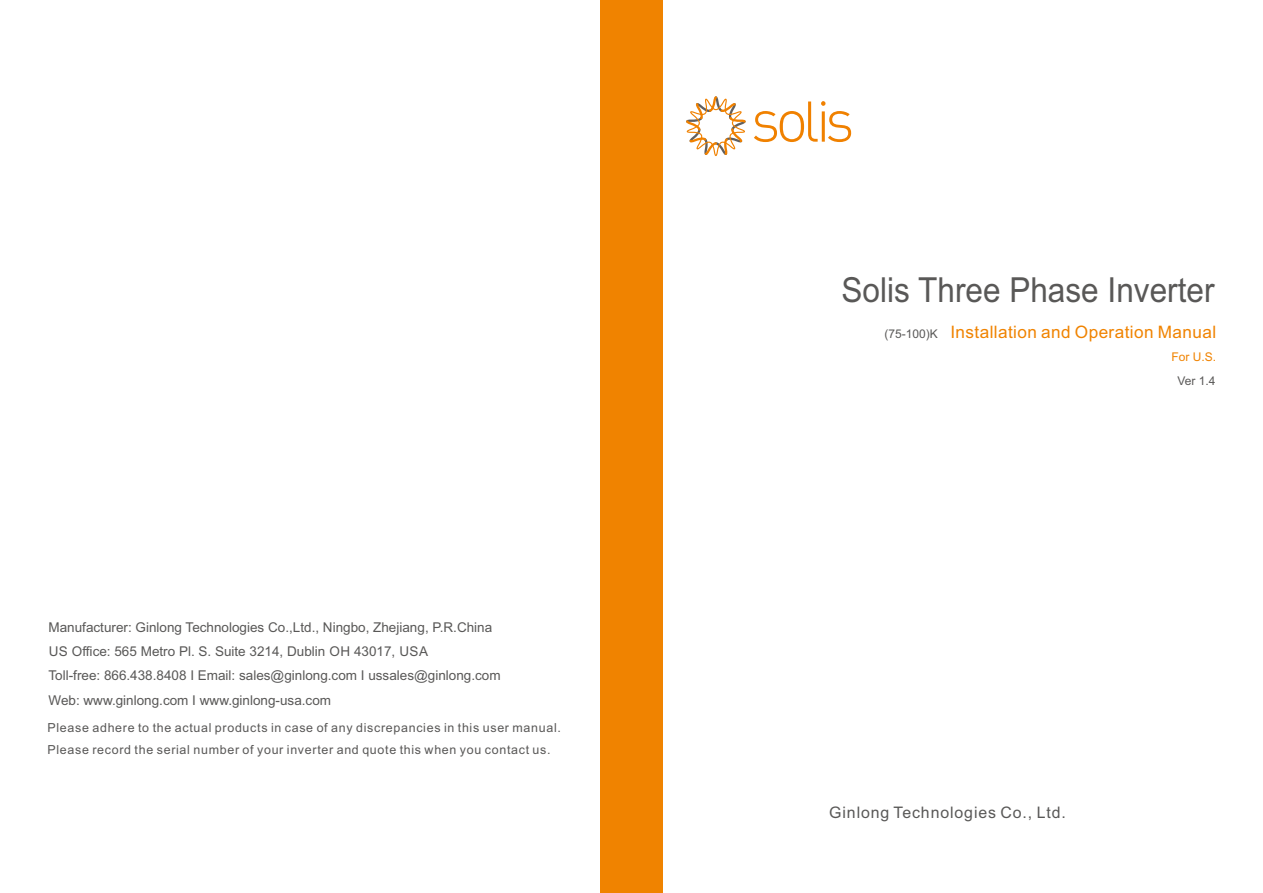
<style>
.page{position:relative;width:1263px;height:893px;background:#fff}
.page>*{position:absolute;margin:0;border:0;box-sizing:border-box;transform-origin:0 0}
.t1{font:34.5px "Arial";color:#595857;scale:.91 1}
.t2{font:17.1px "Arial";letter-spacing:.025em;color:#f08300}
.t3{font:15.9px "Arial";letter-spacing:.055em;color:#595857}
.t4{font:13.5px/24.2px "Arial";color:#595857}
.t5{font:12.45px "Arial";letter-spacing:.055em;color:#595857}
.t6{font:12px "Arial";color:#595857}
.t7{font:12px "Arial";color:#f08300}
</style>
<div class="page">
<div style="left:631px;top:0;width:32px;height:893px;background:#f08300"></div>
<div style="left:600px;top:0;width:31px;height:893px;background:#f08300"></div>
<svg style="left:754px;top:101px;width:97px;height:41px"></svg>
<svg style="left:686px;top:96px;width:60px;height:60px"></svg>
<p class="t4" style="left:49px;top:617px;width:454px">Manufacturer: Ginlong Technologies Co.,Ltd., Ningbo, Zhejiang, P.R.China US Office: 565 Metro Pl. S. Suite 3214, Dublin OH 43017, USA<br>Toll-free: 866.438.8408 I Email: sales@ginlong.com I ussales@ginlong.com Web: www.ginlong.com I www.ginlong-usa.com</p>
<p class="t5" style="left:47px;top:723px;width:515px">Please adhere to the actual products in case of any discrepancies in this user manual.</p>
<p class="t5" style="left:47px;top:745px;width:505px">Please record the serial number of your inverter and quote this when you contact us.</p>
<h1 class="t1" style="left:841px;top:276px;width:411px">Solis Three Phase Inverter</h1>
<p class="t6" style="left:884px;top:329px;width:55px">(75-100)K</p>
<p class="t2" style="left:950px;top:325px;width:267px">Installation and Operation Manual</p>
<p class="t7" style="left:1171px;top:352px;width:46px">For U.S.</p>
<p class="t6" style="left:1177px;top:376px;width:40px">Ver 1.4</p>
<p class="t3" style="left:829px;top:806px;width:238px">Ginlong Technologies Co., Ltd.</p>
</div>
